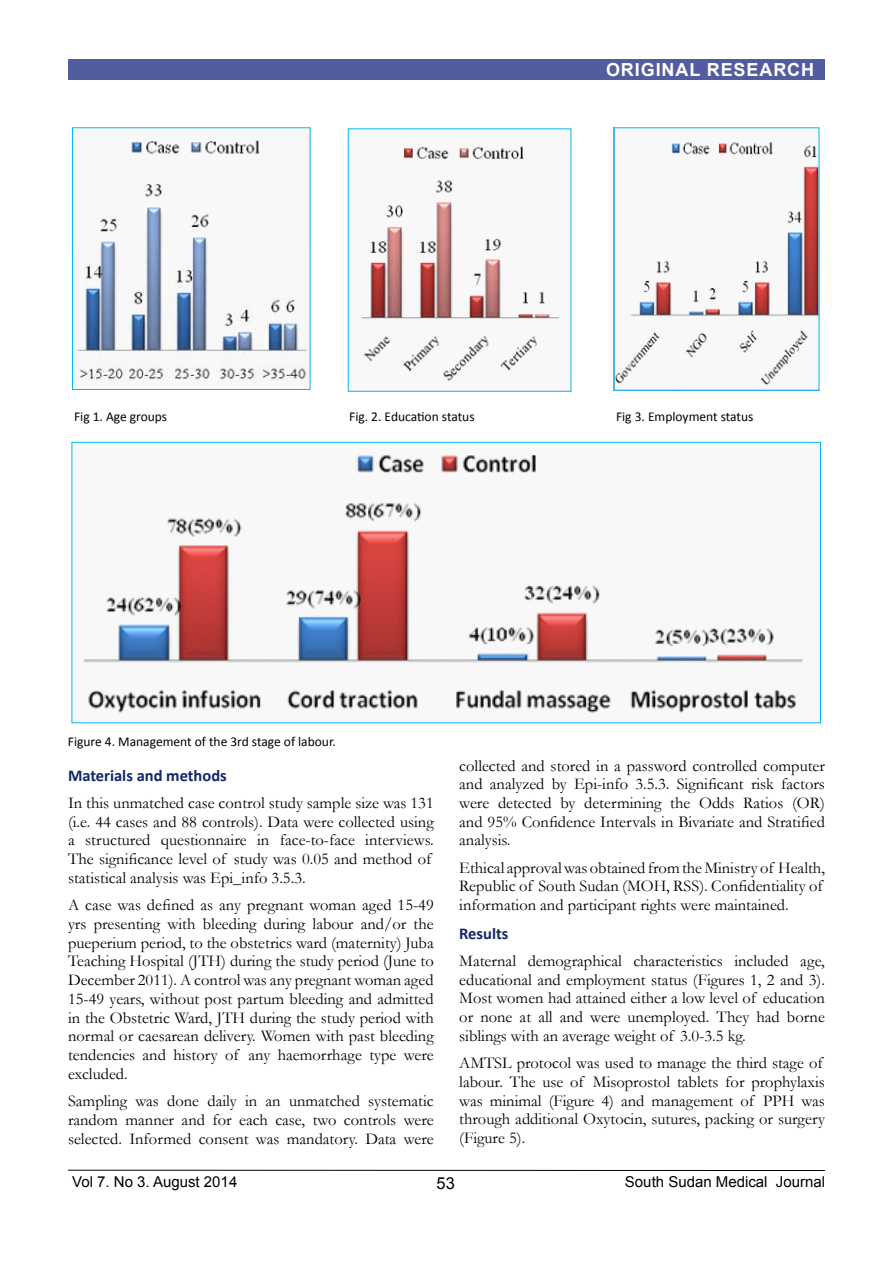
<style>
.page{position:relative;width:893px;height:1263px;background:#fff}
.page>*{position:absolute;margin:0;border:0;box-sizing:border-box;transform-origin:0 0}
.t1{font:700 18px "Arial";letter-spacing:.05em;color:#fff}
.t2{font:16.5px/18.8px "Garamond";color:#000;text-align:justify}
.t3{font:700 16.5px "Calibri";color:#11266c}
.t4{font:16.5px "Arial";color:#000}
.t5{font:15px "Arial";color:#000}
.t6{font:13.5px "Calibri";color:#000}
</style>
<div class="page">
<hr style="left:68px;top:1170px;width:757px;height:1px;background:#000">
<div style="left:68px;top:59px;width:757px;height:20px;background:#525da0"></div>
<img style="left:74px;top:140px;width:234px;height:248px">
<div style="left:72px;top:128px;width:238px;height:262px;border:1px solid #00b9f2"></div>
<img style="left:361px;top:146px;width:199px;height:236px">
<img style="left:616px;top:141px;width:201px;height:244px">
<img style="left:82px;top:455px;width:722px;height:258px">
<p class="t1" style="left:606px;top:58px;width:115px">ORIGINAL RESEARCH</p>
<p class="t6" style="left:74px;top:408px;width:95px">Fig 1. Age groups</p>
<p class="t6" style="left:349px;top:408px;width:127px">Fig. 2. Education status</p>
<p class="t6" style="left:616px;top:408px;width:139px">Fig 3. Employment status</p>
<p class="t6" style="left:68px;top:733px;width:269px">Figure 4. Management of the 3rd stage of labour.</p>
<p class="t3" style="left:68px;top:765px;width:160px">Materials and methods</p>
<p class="t2" style="left:68px;top:793px;width:367px;text-align:left">In this unmatched case control study sample size was 131 (i.e. 44 cases and 88 controls). Data were collected using a structured questionnaire in face-to-face interviews.<br>The significance level of study was 0.05 and method of statistical analysis was Epi_info 3.5.3.</p>
<p class="t2" style="left:68px;top:895px;width:367px">A case was defined as any pregnant woman aged 15-49 yrs presenting with bleeding during labour and/or the pueperium period, to the obstetrics ward (maternity) Juba Teaching Hospital (JTH) during the study period (June to December 2011). A control was any pregnant woman aged 15-49 years, without post partum bleeding and admitted in the Obstetric Ward, JTH during the study period with normal or caesarean delivery. Women with past bleeding tendencies and history of any haemorrhage type were excluded.</p>
<p class="t2" style="left:68px;top:1091px;width:367px">Sampling was done daily in an unmatched systematic random manner and for each case, two controls were selected. Informed consent was mandatory. Data were</p>
<p class="t2" style="left:459px;top:755px;width:367px">collected and stored in a password controlled computer and analyzed by Epi-info 3.5.3. Significant risk factors were detected by determining the Odds Ratios (OR) and 95% Confidence Intervals in Bivariate and Stratified analysis.</p>
<p class="t2" style="left:459px;top:858px;width:367px;text-align:left">Ethical approval was obtained from the Ministry of Health,<br>Republic of South Sudan (MOH, RSS). Confidentiality of information and participant rights were maintained.</p>
<p class="t3" style="left:459px;top:923px;width:51px">Results</p>
<p class="t2" style="left:459px;top:951px;width:367px">Maternal demographical characteristics included age, educational and employment status (Figures 1, 2 and 3).<br>Most women had attained either a low level of education or none at all and were unemployed. They had borne siblings with an average weight of 3.0-3.5 kg.</p>
<p class="t2" style="left:459px;top:1053px;width:367px;text-align:left">AMTSL protocol was used to manage the third stage of labour. The use of Misoprostol tablets for prophylaxis was minimal (Figure 4) and management of PPH was through additional Oxytocin, sutures, packing or surgery (Figure 5).</p>
<p class="t5" style="left:72px;top:1172px;width:167px">Vol 7. No 3. August 2014</p>
<p class="t4" style="left:437px;top:1172px;width:20px">53</p>
<p class="t5" style="left:625px;top:1172px;width:202px">South Sudan Medical Journal</p>
</div>
